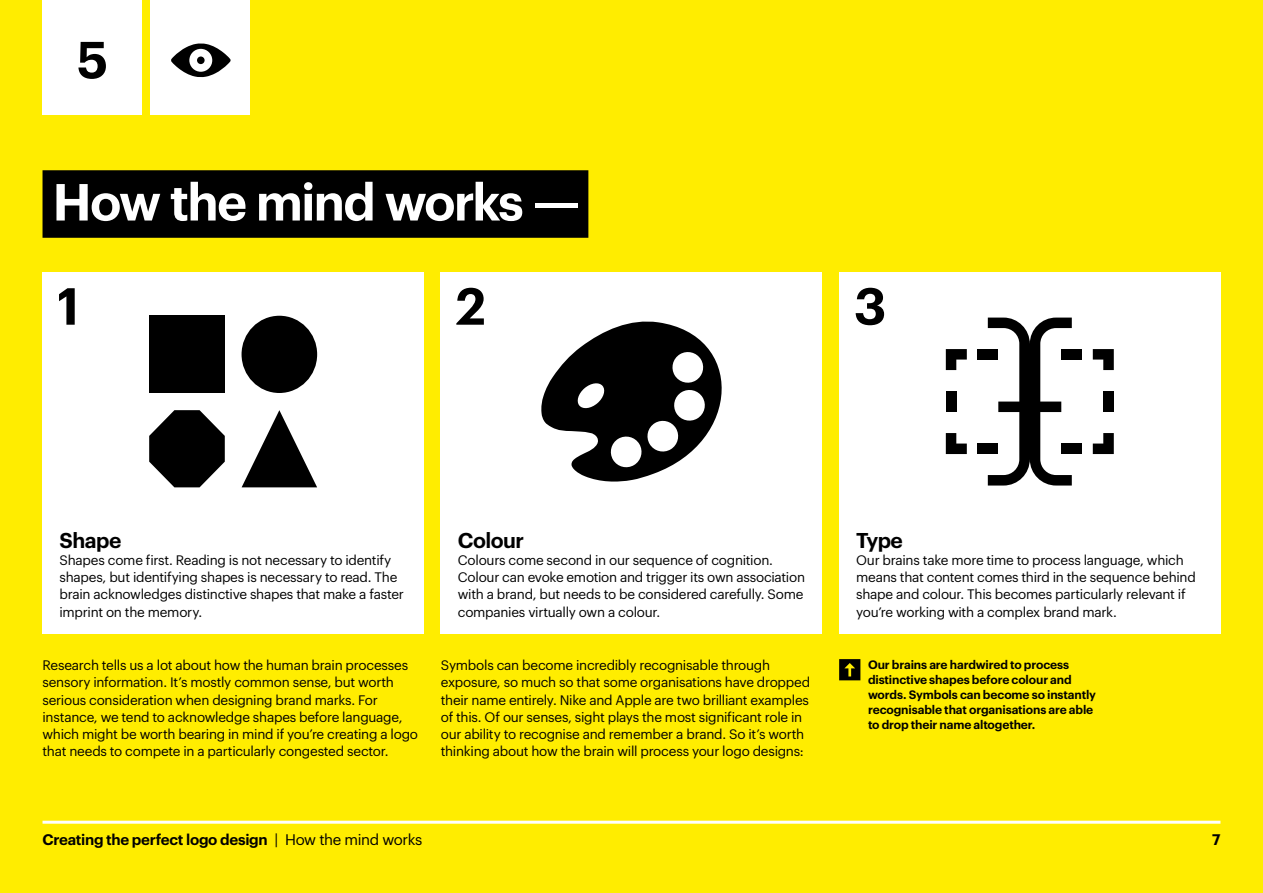
<style>
.page{position:relative;width:1263px;height:893px;background:#ffed00}
.page>*{position:absolute;margin:0;border:0;box-sizing:border-box;transform-origin:0 0}
.t1{font:600 51px "Graphik";letter-spacing:-.035em;color:#fff}
.t2{font:600 51px "Graphik";color:#000}
.t3{font:600 21px "Graphik";letter-spacing:-.025em;color:#000}
.t4{font:600 15px "Graphik";letter-spacing:-.015em;color:#000}
.t5{font:13.5px/17.2px "Graphik";letter-spacing:-.02em;color:#000}
.t6{font:600 12px/15px "Graphik";letter-spacing:-.01em;color:#000}
.s1{font-weight:400}
</style>
<div class="page">
<hr style="left:43px;top:821px;width:1177px;height:3px;background:#fff">
<div style="left:43px;top:170px;width:545px;height:68px;background:#000"></div>
<div style="left:43px;top:0;width:99px;height:115px;background:#fff"></div>
<div style="left:150px;top:0;width:100px;height:115px;background:#fff"></div>
<svg style="left:839px;top:659px;width:21px;height:21px"></svg>
<div style="left:839px;top:272px;width:381px;height:362px;background:#fff"></div>
<div style="left:43px;top:272px;width:381px;height:362px;background:#fff"></div>
<div style="left:441px;top:272px;width:381px;height:362px;background:#fff"></div>
<div style="left:149px;top:316px;width:76px;height:77px;background:#000"></div>
<svg style="left:149px;top:410px;width:76px;height:77px"></svg>
<svg style="left:242px;top:410px;width:75px;height:77px"></svg>
<div style="left:242px;top:316px;width:75px;height:77px;background:#000;border-radius:50%"></div>
<svg style="left:541px;top:321px;width:181px;height:161px"></svg>
<svg style="left:988px;top:318px;width:84px;height:168px"></svg>
<svg style="left:946px;top:349px;width:21px;height:21px"></svg>
<div style="left:946px;top:391px;width:10px;height:21px;background:#000"></div>
<svg style="left:946px;top:433px;width:21px;height:21px"></svg>
<div style="left:977px;top:349px;width:21px;height:11px;background:#000"></div>
<div style="left:977px;top:444px;width:21px;height:10px;background:#000"></div>
<svg style="left:1093px;top:349px;width:21px;height:21px"></svg>
<div style="left:1103px;top:391px;width:11px;height:21px;background:#000"></div>
<svg style="left:1093px;top:433px;width:21px;height:21px"></svg>
<div style="left:1061px;top:349px;width:21px;height:11px;background:#000"></div>
<div style="left:1061px;top:444px;width:21px;height:10px;background:#000"></div>
<svg style="left:171px;top:43px;width:60px;height:34px"></svg>
<div style="left:197px;top:57px;width:8px;height:7px;background:#000;border-radius:50%"></div>
<h1 class="t2" style="left:77px;top:21px;width:33px">5</h1>
<h1 class="t1" style="left:53px;top:163px;width:528px">How the mind works —</h1>
<h1 class="t2" style="left:57px;top:267px;width:23px">1</h1>
<h1 class="t2" style="left:456px;top:267px;width:32px">2</h1>
<h1 class="t2" style="left:854px;top:267px;width:34px">3</h1>
<h2 class="t3" style="left:60px;top:524px;width:63px">Shape</h2>
<p class="t5" style="left:60px;top:550px;width:346px">Shapes come first. Reading is not necessary to identify shapes, but identifying shapes is necessary to read. The brain acknowledges distinctive shapes that make a faster imprint on the memory.</p>
<h2 class="t3" style="left:458px;top:524px;width:68px">Colour</h2>
<p class="t5" style="left:458px;top:550px;width:349px">Colours come second in our sequence of cognition.<br>Colour can evoke emotion and trigger its own association with a brand, but needs to be considered carefully. Some companies virtually own a colour.</p>
<h2 class="t3" style="left:856px;top:524px;width:48px">Type</h2>
<p class="t5" style="left:856px;top:550px;width:341px">Our brains take more time to process language, which means that content comes third in the sequence behind shape and colour. This becomes particularly relevant if you’re working with a complex brand mark.</p>
<p class="t5" style="left:43px;top:655px;width:377px">Research tells us a lot about how the human brain processes sensory information. It’s mostly common sense, but worth serious consideration when designing brand marks. For instance, we tend to acknowledge shapes before language, which might be worth bearing in mind if you’re creating a logo that needs to compete in a particularly congested sector.</p>
<p class="t5" style="left:441px;top:655px;width:371px">Symbols can become incredibly recognisable through exposure, so much so that some organisations have dropped their name entirely. Nike and Apple are two brilliant examples of this. Of our senses, sight plays the most significant role in our ability to recognise and remember a brand. So it’s worth thinking about how the brain will process your logo designs:</p>
<p class="t6" style="left:868px;top:656px;width:230px">Our brains are hardwired to process distinctive shapes before colour and words. Symbols can become so instantly recognisable that organisations are able to drop their name altogether.</p>
<p class="t4" style="left:43px;top:828px;width:381px">Creating the perfect logo design <span class="s1">| How the mind works</span></p>
<p class="t4" style="left:1212px;top:828px;width:10px">7</p>
</div>
